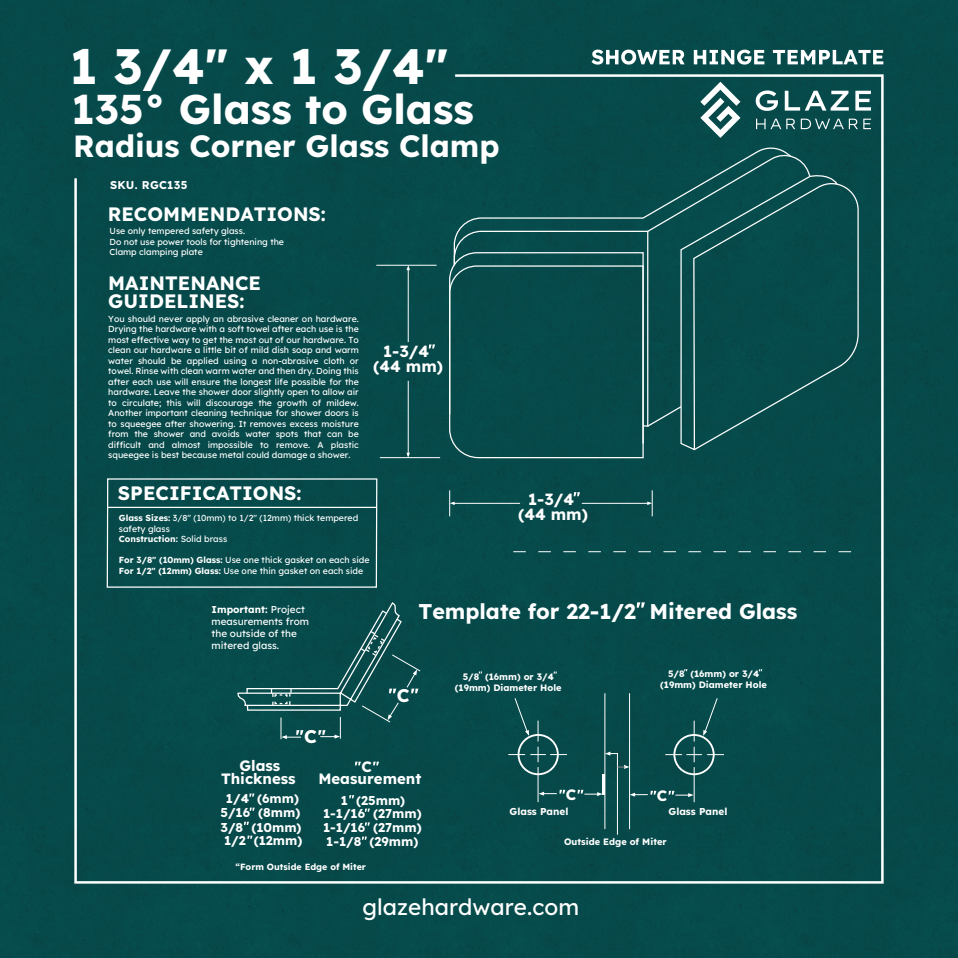
<style>
.page{position:relative;width:958px;height:958px;background:#fff}
.page>*{position:absolute;margin:0;border:0;box-sizing:border-box;transform-origin:0 0}
.t1{font:49.38px "Lexend";color:#fff}
.t2{font:41.25px "Lexend";color:#fff}
.t3{font:30.62px "Lexend";color:#fff}
.t4{font:22.5px "Lexend Deca";color:#fff}
.t5{font:21.31px "Lexend";color:#fff}
.t6{font:19.38px/17.5px "Lexend";color:#fff}
.t7{font:18.25px "Lexend";color:#fff}
.t8{font:16.06px/15px "Lexend";color:#fff;text-align:center}
.t9{font:14.94px "Lexend";color:#fff}
.t10{font:12.69px/13.8px "Lexend";color:#fff;text-align:center}
.t11{font:11.25px "Lexend";letter-spacing:.025em;color:#fff}
.t12{font:9.94px/11.9px "Lexend";color:#fff}
.t13{font:9.25px/11.1px "Lexend";color:#fff;text-align:center}
.t14{font:8.94px "Lexend";color:#fff}
.t15{font:8.75px/10.5px "Lexend";color:#fff}
</style>
<div class="page">
<div style="left:0;top:0;width:957px;height:957px;background:#074a4b"></div>
<svg style="left:591px;top:50px;width:292px;height:15px"></svg>
<div style="left:73px;top:73px;width:811px;height:811px;background:#074a4b"></div>
<hr style="left:376px;top:265px;width:60px;height:1px;background:#fff">
<svg style="left:406px;top:265px;width:4px;height:5px"></svg>
<hr style="left:408px;top:267px;width:1px;height:75px;background:#fff">
<svg style="left:428px;top:344px;width:7px;height:4px"></svg>
<hr style="left:380px;top:457px;width:60px;height:1px;background:#fff">
<svg style="left:406px;top:452px;width:4px;height:5px"></svg>
<hr style="left:408px;top:380px;width:1px;height:75px;background:#fff">
<svg style="left:448px;top:251px;width:196px;height:207px;background:#195758"></svg>
<div style="left:453px;top:145px;width:339px;height:120px;background:#074a4b"></div>
<svg style="left:453px;top:230px;width:195px;height:35px;background:#1b5959"></svg>
<svg style="left:645px;top:149px;width:166px;height:84px;background:#115253"></svg>
<div style="left:448px;top:265px;width:231px;height:179px;background:#07494a"></div>
<div style="left:679px;top:172px;width:180px;height:279px;background:#074a4b"></div>
<svg style="left:573px;top:492px;width:7px;height:4px"></svg>
<hr style="left:452px;top:503px;width:68px;height:1px;background:#fff">
<svg style="left:449px;top:490px;width:5px;height:26px"></svg>
<hr style="left:581px;top:503px;width:68px;height:1px;background:#fff">
<svg style="left:647px;top:490px;width:5px;height:26px"></svg>
<svg style="left:237px;top:601px;width:184px;height:138px;background:#145454"></svg>
<svg style="left:249px;top:793px;width:5px;height:3px"></svg>
<svg style="left:244px;top:821px;width:5px;height:3px"></svg>
<svg style="left:249px;top:807px;width:6px;height:3px"></svg>
<svg style="left:247px;top:835px;width:5px;height:3px"></svg>
<svg style="left:349px;top:794px;width:5px;height:4px"></svg>
<svg style="left:365px;top:808px;width:5px;height:3px"></svg>
<svg style="left:365px;top:822px;width:5px;height:3px"></svg>
<svg style="left:362px;top:836px;width:5px;height:3px"></svg>
<svg style="left:373px;top:761px;width:6px;height:4px"></svg>
<svg style="left:355px;top:761px;width:6px;height:4px"></svg>
<hr style="left:604px;top:693px;width:1px;height:135px;background:#fff">
<hr style="left:629px;top:693px;width:1px;height:135px;background:#fff">
<svg style="left:538px;top:789px;width:27px;height:6px"></svg>
<svg style="left:668px;top:790px;width:25px;height:6px"></svg>
<hr style="left:537px;top:766px;width:1px;height:35px;background:#fff">
<div style="left:517px;top:733px;width:41px;height:42px;border:2px solid #fff;border-radius:50%"></div>
<svg style="left:508px;top:697px;width:58px;height:65px;background:#185757"></svg>
<svg style="left:577px;top:751px;width:79px;height:84px;background:#155454"></svg>
<hr style="left:693px;top:766px;width:1px;height:35px;background:#fff">
<div style="left:673px;top:733px;width:41px;height:42px;border:2px solid #fff;border-radius:50%"></div>
<svg style="left:665px;top:697px;width:58px;height:65px;background:#185657"></svg>
<svg style="left:636px;top:602px;width:8px;height:5px"></svg>
<h1 class="t1" style="left:70px;top:30px;width:380px">1 3/4" x 1 3/4"</h1>
<h2 class="t2" style="left:71px;top:79px;width:404px">135° Glass to Glass</h2>
<h3 class="t3" style="left:73px;top:124px;width:427px">Radius Corner Glass Clamp</h3>
<p class="t11" style="left:110px;top:177px;width:79px">SKU. RGC135</p>
<h3 class="t6" style="left:108px;top:204px;width:219px">RECOMMENDATIONS:</h3>
<p class="t15" style="left:109px;top:225px;width:176px">Use only tempered safety glass.<br>Do not use power tools for tightening the<br>Clamp clamping plate</p>
<h3 class="t6" style="left:108px;top:273px;width:154px">MAINTENANCE<br>GUIDELINES:</h3>
<p class="t15" style="left:108px;top:313px;width:252px;text-align:justify">You should never apply an abrasive cleaner on hardware.<br>Drying the hardware with a soft towel after each use is the most effective way to get the most out of our hardware. To clean our hardware a little bit of mild dish soap and warm water should be applied using a non-abrasive cloth or towel. Rinse with clean warm water and then dry. Doing this after each use will ensure the longest life possible for the hardware. Leave the shower door slightly open to allow air to circulate; this will discourage the growth of mildew.<br>Another important cleaning technique for shower doors is to squeegee after showering. It removes excess moisture from the shower and avoids water spots that can be difficult and almost impossible to remove. A plastic squeegee is best because metal could damage a shower.</p>
<h3 class="t6" style="left:118px;top:482px;width:185px">SPECIFICATIONS:</h3>
<h3 class="t8" style="left:373px;top:342px;width:71px">1-3/4 (44 mm)</h3>
<p class="t15" style="left:119px;top:512px;width:241px">Glass Sizes: 3/8" (10mm) to 1/2" (12mm) thick tempered safety glass<br>Construction: Solid brass</p>
<p class="t15" style="left:119px;top:554px;width:252px">For 3/8" (10mm) Glass: Use one thick gasket on each side<br>For 1/2" (12mm) Glass: Use one thin gasket on each side</p>
<h3 class="t8" style="left:518px;top:490px;width:71px">1-3/4 (44 mm)</h3>
<p class="t12" style="left:211px;top:603px;width:99px">Important: Project measurements from the outside of the mitered glass.</p>
<h3 class="t7" style="left:304px;top:723px;width:14px">C</h3>
<h3 class="t5" style="left:418px;top:595px;width:380px">Template for 22-1/2 Mitered Glass</h3>
<h3 class="t7" style="left:397px;top:681px;width:14px">C</h3>
<p class="t13" style="left:455px;top:670px;width:108px">5/8 (16mm) or 3/4 (19mm) Diameter Hole</p>
<p class="t13" style="left:660px;top:667px;width:108px">5/8 (16mm) or 3/4 (19mm) Diameter Hole</p>
<h3 class="t9" style="left:239px;top:755px;width:42px">Glass</h3>
<h3 class="t9" style="left:361px;top:755px;width:12px">C</h3>
<h3 class="t9" style="left:221px;top:767px;width:76px">Thickness</h3>
<h3 class="t9" style="left:318px;top:767px;width:104px">Measurement</h3>
<h3 class="t10" style="left:226px;top:790px;width:75px">1/4 (6mm)</h3>
<h3 class="t10" style="left:220px;top:819px;width:82px">3/8 (10mm)</h3>
<h3 class="t10" style="left:220px;top:805px;width:81px">5/16 (8mm)</h3>
<h3 class="t10" style="left:224px;top:833px;width:80px">1/2 (12mm)</h3>
<h3 class="t10" style="left:323px;top:792px;width:100px">1 (25mm)<br>1-1/16 (27mm)<br>1-1/16 (27mm)<br>1-1/8 (29mm)</h3>
<p class="t14" style="left:235px;top:859px;width:132px">“Form Outside Edge of Miter</p>
<h3 class="t9" style="left:565px;top:784px;width:12px">C</h3>
<h3 class="t9" style="left:656px;top:785px;width:12px">C</h3>
<p class="t12" style="left:509px;top:804px;width:60px">Glass Panel</p>
<p class="t12" style="left:668px;top:804px;width:60px">Glass Panel</p>
<p class="t13" style="left:564px;top:835px;width:104px">Outside Edge of Miter</p>
<h3 class="t4" style="left:362px;top:890px;width:218px">glazehardware.com</h3>
</div>
